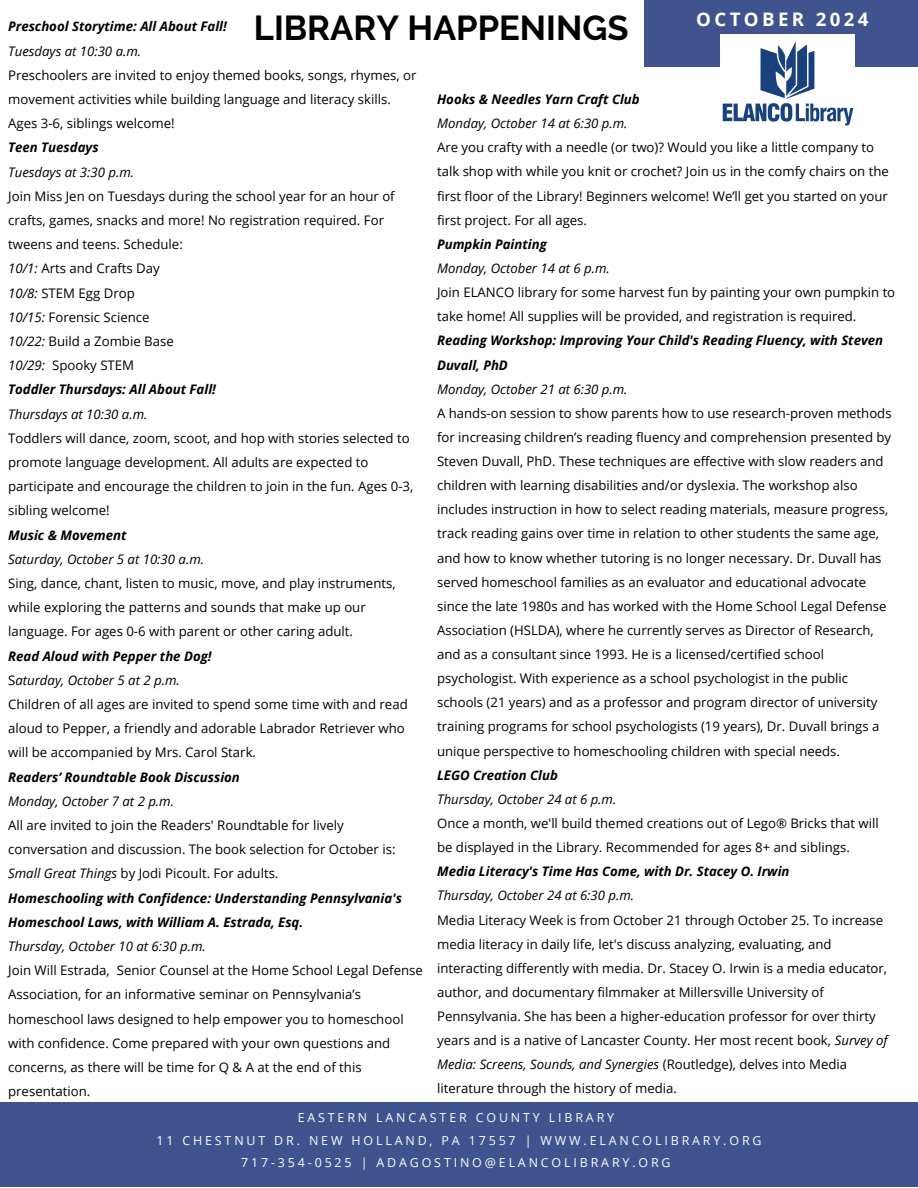
<style>
.page{position:relative;width:918px;height:1188px;background:#fff}
.page>*{position:absolute;margin:0;border:0;box-sizing:border-box;transform-origin:0 0}
.t1{font:700 34.5px "Raleway";color:#000}
.t2{font:700 18.75px "Open Sans";letter-spacing:.18em;color:#fff}
.t3{font:13.2px/24.2px "Open Sans";color:#000}
.t4{font:italic 700 13.2px/24.2px "Open Sans";color:#000}
.t5{font:italic 13.2px "Open Sans";color:#000}
.t6{font:12.45px/22.5px "Open Sans";letter-spacing:.23em;color:#f9fff9;text-align:center}
.s1{font-style:italic}
.s2{font-style:normal}
</style>
<div class="page">
<div style="left:645px;top:0;width:273px;height:67px;background:#40538e"></div>
<div style="left:0;top:1102px;width:918px;height:85px;background:#40538e"></div>
<img style="left:721px;top:34px;width:133px;height:92px">
<p class="t2" style="left:696px;top:6px;width:174px">OCTOBER 2024</p>
<h2 class="t1" style="left:254px;top:7px;width:376px">LIBRARY HAPPENINGS</h2>
<p class="t4" style="left:8px;top:14px;width:220px">Preschool Storytime: All About Fall!</p>
<p class="t5" style="left:8px;top:41px;width:135px">Tuesdays at 10:30 a.m.</p>
<p class="t3" style="left:8px;top:63px;width:410px">Preschoolers are invited to enjoy themed books, songs, rhymes, or movement activities while building language and literacy skills.<br>Ages 3-6, siblings welcome!</p>
<p class="t4" style="left:8px;top:135px;width:92px">Teen Tuesdays</p>
<p class="t5" style="left:8px;top:162px;width:128px">Tuesdays at 3:30 p.m.</p>
<p class="t3" style="left:8px;top:184px;width:388px">Join Miss Jen on Tuesdays during the school year for an hour of crafts, games, snacks and more! No registration required. For tweens and teens. Schedule:</p>
<p class="t3" style="left:8px;top:256px;width:153px"><span class="s1">10/1:</span> Arts and Crafts Day</p>
<p class="t3" style="left:8px;top:280px;width:128px"><span class="s1">10/8:</span> STEM Egg Drop</p>
<p class="t3" style="left:8px;top:305px;width:143px"><span class="s1">10/15:</span> Forensic Science</p>
<p class="t3" style="left:8px;top:329px;width:167px"><span class="s1">10/22:</span> Build a Zombie Base</p>
<p class="t3" style="left:8px;top:353px;width:127px"><span class="s1">10/29:</span> Spooky STEM</p>
<p class="t4" style="left:8px;top:377px;width:209px">Toddler Thursdays: All About Fall!</p>
<p class="t5" style="left:8px;top:404px;width:141px">Thursdays at 10:30 a.m.</p>
<p class="t3" style="left:8px;top:426px;width:407px">Toddlers will dance, zoom, scoot, and hop with stories selected to promote language development. All adults are expected to participate and encourage the children to join in the fun. Ages 0-3, sibling welcome!</p>
<p class="t4" style="left:8px;top:522px;width:120px">Music &amp; Movement</p>
<p class="t5" style="left:8px;top:550px;width:197px">Saturday, October 5 at 10:30 a.m.</p>
<p class="t3" style="left:8px;top:571px;width:389px">Sing, dance, chant, listen to music, move, and play instruments, while exploring the patterns and sounds that make up our language. For ages 0-6 with parent or other caring adult.</p>
<p class="t4" style="left:8px;top:643px;width:205px">Read Aloud with Pepper the Dog!</p>
<p class="t5" style="left:8px;top:671px;width:173px"><span class="s2">S</span>aturday, October 5 at 2 p.m.</p>
<p class="t3" style="left:8px;top:692px;width:401px">Children of all ages are invited to spend some time with and read aloud to Pepper, a friendly and adorable Labrador Retriever who will be accompanied by Mrs. Carol Stark.</p>
<p class="t4" style="left:8px;top:764px;width:233px">Readers’ Roundtable Book Discussion</p>
<p class="t5" style="left:8px;top:792px;width:167px">Monday, October 7 at 2 p.m.</p>
<p class="t3" style="left:8px;top:813px;width:389px">All are invited to join the Readers' Roundtable for lively conversation and discussion. The book selection for October is:<br><span class="s1">Small Great Things</span> by Jodi Picoult. For adults.</p>
<p class="t4" style="left:8px;top:885px;width:395px">Homeschooling with Confidence: Understanding Pennsylvania's<br>Homeschool Laws, with William A. Estrada, Esq.</p>
<p class="t5" style="left:8px;top:937px;width:199px">Thursday, October 10 at 6:30 p.m.</p>
<p class="t3" style="left:8px;top:958px;width:416px">Join Will Estrada, Senior Counsel at the Home School Legal Defense Association, for an informative seminar on Pennsylvania’s homeschool laws designed to help empower you to homeschool with confidence. Come prepared with your own questions and concerns, as there will be time for Q &amp; A at the end of this presentation.</p>
<h1 class="t4" style="left:437px;top:87px;width:204px">Hooks &amp; Needles Yarn Craft Club</h1>
<p class="t5" style="left:437px;top:114px;width:192px">Monday, October 14 at 6:30 p.m.</p>
<p class="t3" style="left:437px;top:135px;width:453px">Are you crafty with a needle (or two)? Would you like a little company to talk shop with while you knit or crochet? Join us in the comfy chairs on the first floor of the Library! Beginners welcome! We’ll get you started on your first project. For all ages.</p>
<p class="t4" style="left:437px;top:232px;width:111px">Pumpkin Painting</p>
<p class="t5" style="left:437px;top:259px;width:174px">Monday, October 14 at 6 p.m.</p>
<p class="t3" style="left:437px;top:280px;width:460px">Join ELANCO library for some harvest fun by painting your own pumpkin to take home! All supplies will be provided, and registration is required.</p>
<p class="t4" style="left:437px;top:328px;width:447px">Reading Workshop: Improving Your Child's Reading Fluency, with Steven<br>Duvall, PhD</p>
<p class="t5" style="left:437px;top:380px;width:192px">Monday, October 21 at 6:30 p.m.</p>
<p class="t3" style="left:437px;top:401px;width:456px">A hands-on session to show parents how to use research-proven methods for increasing children’s reading fluency and comprehension presented by Steven Duvall, PhD. These techniques are effective with slow readers and children with learning disabilities and/or dyslexia. The workshop also includes instruction in how to select reading materials, measure progress, track reading gains over time in relation to other students the same age, and how to know whether tutoring is no longer necessary. Dr. Duvall has served homeschool families as an evaluator and educational advocate since the late 1980s and has worked with the Home School Legal Defense Association (HSLDA), where he currently serves as Director of Research, and as a consultant since 1993. He is a licensed/certified school psychologist. With experience as a school psychologist in the public schools (21 years) and as a professor and program director of university training programs for school psychologists (19 years), Dr. Duvall brings a unique perspective to homeschooling children with special needs.</p>
<p class="t4" style="left:437px;top:763px;width:122px">LEGO Creation Club</p>
<p class="t5" style="left:437px;top:790px;width:181px">Thursday, October 24 at 6 p.m.</p>
<p class="t3" style="left:437px;top:811px;width:443px">Once a month, we'll build themed creations out of Lego® Bricks that will be displayed in the Library. Recommended for ages 8+ and siblings.</p>
<p class="t4" style="left:437px;top:859px;width:354px">Media Literacy's Time Has Come, with Dr. Stacey O. Irwin</p>
<p class="t5" style="left:437px;top:886px;width:199px">Thursday, October 24 at 6:30 p.m.</p>
<p class="t3" style="left:437px;top:907px;width:452px">Media Literacy Week is from October 21 through October 25. To increase media literacy in daily life, let's discuss analyzing, evaluating, and interacting differently with media. Dr. Stacey O. Irwin is a media educator, author, and documentary filmmaker at Millersville University of Pennsylvania. She has been a higher-education professor for over thirty years and is a native of Lancaster County. Her most recent book, <span class="s1">Survey of Media: Screens, Sounds, and Synergies</span> (Routledge), delves into Media literature through the history of media.</p>
<p class="t6" style="left:156px;top:1106px;width:607px">EASTERN LANCASTER COUNTY LIBRARY<br>11 CHESTNUT DR. NEW HOLLAND, PA 17557 | WWW.ELANCOLIBRARY.ORG<br>717-354-0525 | ADAGOSTINO@ELANCOLIBRARY.ORG</p>
</div>
